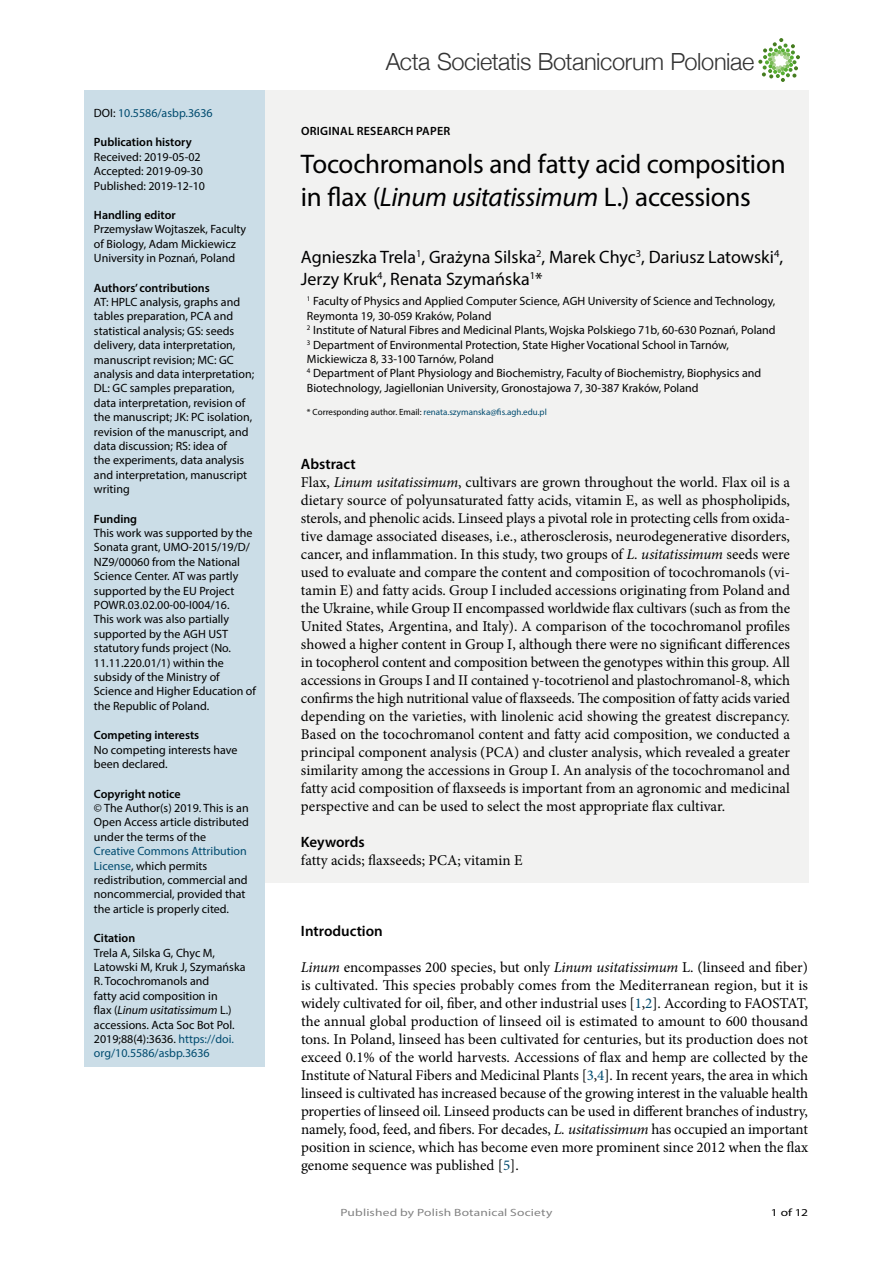
<style>
.page{position:relative;width:893px;height:1263px;background:#fff}
.page>*{position:absolute;margin:0;border:0;box-sizing:border-box;transform-origin:0 0}
.t1{font:27px/32.4px "Myriad Pro";letter-spacing:-.01em;color:#000}
.t2{font:300 23.55px "Helvetica Neue";letter-spacing:-.02em;color:#333}
.Authors{font:18px/21.6px "Myriad Pro";color:#000}
.Body_text{font:15px/18px "Minion Pro";color:#000;text-align:justify}
.Keywords{font:15px "Minion Pro";color:#000}
.t3{font:600 15px "Myriad Pro";color:#000}
.Body_text-2{font:12px/14.4px "Myriad Pro";color:#000}
.Affiliations{font:12px/14.4px "Myriad Pro";color:#000}
.Article_type{font:600 12px "Myriad Pro";color:#000}
.Article_type-2{font:600 12px "Myriad Pro";letter-spacing:.02em;color:#000}
.Body_text-3{font:12px "Myriad Pro";color:#004b6f}
.t4{font:10.5px "Myriad Pro Regular 2";letter-spacing:.01em;color:#828282;scale:1.28 1}
.t5{font:10.5px "Myriad Pro";color:#000;scale:1.28 1}
.Corresponding_author{font:9px "Myriad Pro";color:#004b6f}
.s1{color:#000}
.s2{color:#004b6f}
.s3{font-style:italic}
</style>
<div class="page">
<svg style="left:758px;top:38px;width:42px;height:44px"></svg>
<div style="left:265px;top:90px;width:543px;height:793px;background:#f2f2f1"></div>
<div style="left:85px;top:90px;width:180px;height:976px;background:#cbdde7"></div>
<p class="Body_text-3" style="left:94px;top:106px;width:120px"><span class="s1">DOI:</span> 10.5586/asbp.3636</p>
<p class="Article_type" style="left:94px;top:135px;width:99px">Publication history</p>
<p class="Body_text-2" style="left:94px;top:149px;width:108px">Received: 2019-05-02</p>
<p class="Body_text-2" style="left:94px;top:164px;width:110px">Accepted: 2019-09-30</p>
<p class="Body_text-2" style="left:94px;top:178px;width:113px">Published: 2019-12-10</p>
<p class="Article_type" style="left:94px;top:207px;width:83px">Handling editor</p>
<p class="Body_text-2" style="left:94px;top:222px;width:154px">Przemysław Wojtaszek, Faculty of Biology, Adam Mickiewicz<br>University in Poznań, Poland</p>
<p class="Article_type" style="left:94px;top:280px;width:117px">Authors’ contributions</p>
<p class="Body_text-2" style="left:94px;top:295px;width:162px">AT: HPLC analysis, graphs and tables preparation, PCA and statistical analysis; GS: seeds delivery, data interpretation, manuscript revision; MC: GC analysis and data interpretation;<br>DL: GC samples preparation, data interpretation, revision of the manuscript; JK: PC isolation, revision of the manuscript, and data discussion; RS: idea of<br>the experiments, data analysis and interpretation, manuscript writing</p>
<p class="Article_type" style="left:94px;top:511px;width:45px">Funding</p>
<p class="Body_text-2" style="left:94px;top:526px;width:164px">This work was supported by the<br>Sonata grant, UMO-2015/19/D/<br>NZ9/00060 from the National<br>Science Center. AT was partly supported by the EU Project<br>POWR.03.02.00-00-I004/16.<br>This work was also partially supported by the AGH UST statutory funds project (No.<br>11.11.220.01/1) within the subsidy of the Ministry of<br>Science and Higher Education of the Republic of Poland.</p>
<p class="Article_type" style="left:94px;top:728px;width:107px">Competing interests</p>
<p class="Body_text-2" style="left:94px;top:742px;width:145px">No competing interests have been declared.</p>
<p class="Article_type" style="left:94px;top:786px;width:88px">Copyright notice</p>
<p class="Body_text-2" style="left:94px;top:800px;width:156px">© The Author(s) 2019. This is an<br>Open Access article distributed under the terms of the<br><span class="s2">Creative Commons Attribution<br>License</span>, which permits redistribution, commercial and noncommercial, provided that the article is properly cited.</p>
<p class="Article_type" style="left:94px;top:930px;width:43px">Citation</p>
<p class="Body_text-2" style="left:94px;top:945px;width:153px">Trela A, Silska G, Chyc M,<br>Latowski M, Kruk J, Szymańska<br>R. Tocochromanols and<br>fatty acid composition in<br>flax (<span class="s3">Linum usitatissimum</span> L.) accessions. Acta Soc Bot Pol.<br>2019;88(4):3636. <span class="s2">https://doi. org/10.5586/asbp.3636</span></p>
<h2 class="t2" style="left:386px;top:43px;width:370px">Acta Societatis Botanicorum Poloniae</h2>
<p class="Article_type-2" style="left:301px;top:123px;width:151px">ORIGINAL RESEARCH PAPER</p>
<p class="t1" style="left:301px;top:148px;width:486px">Tocochromanols and fatty acid composition in flax (<span class="s3">Linum usitatissimum</span> L.) accessions</p>
<p class="Authors" style="left:301px;top:246px;width:484px">Agnieszka Trela<sup>1</sup>, Grażyna Silska<sup>2</sup>, Marek Chyc<sup>3</sup>, Dariusz Latowski<sup>4</sup>,<br>Jerzy Kruk<sup>4</sup>, Renata Szymańska<sup>1</sup>*</p>
<p class="Affiliations" style="left:307px;top:294px;width:470px"><sup>1</sup> Faculty of Physics and Applied Computer Science, AGH University of Science and Technology,<br>Reymonta 19, 30-059 Kraków, Poland</p>
<p class="Affiliations" style="left:307px;top:323px;width:470px"><sup>2</sup> Institute of Natural Fibres and Medicinal Plants, Wojska Polskiego 71b, 60-630 Poznań, Poland</p>
<p class="Affiliations" style="left:307px;top:337px;width:424px"><sup>3</sup> Department of Environmental Protection, State Higher Vocational School in Tarnów,<br>Mickiewicza 8, 33-100 Tarnów, Poland</p>
<p class="Affiliations" style="left:307px;top:366px;width:456px"><sup>4</sup> Department of Plant Physiology and Biochemistry, Faculty of Biochemistry, Biophysics and<br>Biotechnology, Jagiellonian University, Gronostajowa 7, 30-387 Kraków, Poland</p>
<p class="Corresponding_author" style="left:307px;top:406px;width:241px"><span class="s1">* Corresponding author. Email:</span> renata.szymanska@fis.agh.edu.pl</p>
<p class="t3" style="left:301px;top:454px;width:56px">Abstract</p>
<p class="Body_text" style="left:301px;top:473px;width:491px">Flax, <span class="s3">Linum usitatissimum</span>, cultivars are grown throughout the world. Flax oil is a dietary source of polyunsaturated fatty acids, vitamin E, as well as phospholipids, sterols, and phenolic acids. Linseed plays a pivotal role in protecting cells from oxida&shy;tive damage associated diseases, i.e., atherosclerosis, neurodegenerative disorders, cancer, and inflammation. In this study, two groups of <span class="s3">L. usitatissimum</span> seeds were used to evaluate and compare the content and composition of tocochromanols (vi&shy;tamin E) and fatty acids. Group I included accessions originating from Poland and the Ukraine, while Group II encompassed worldwide flax cultivars (such as from the United States, Argentina, and Italy). A comparison of the tocochromanol profiles showed a higher content in Group I, although there were no significant differences in tocopherol content and composition between the genotypes within this group. All accessions in Groups I and II contained γ-tocotrienol and plastochromanol-8, which confirms the high nutritional value of flaxseeds. The composition of fatty acids varied depending on the varieties, with linolenic acid showing the greatest discrepancy.<br>Based on the tocochromanol content and fatty acid composition, we conducted a principal component analysis (PCA) and cluster analysis, which revealed a greater similarity among the accessions in Group I. An analysis of the tocochromanol and fatty acid composition of flaxseeds is important from an agronomic and medicinal perspective and can be used to select the most appropriate flax cultivar.</p>
<p class="t3" style="left:301px;top:832px;width:65px">Keywords</p>
<p class="Keywords" style="left:301px;top:850px;width:223px">fatty acids; flaxseeds; PCA; vitamin E</p>
<p class="t3" style="left:301px;top:921px;width:83px">Introduction</p>
<p class="Body_text" style="left:301px;top:958px;width:509px"><span class="s3">Linum</span> encompasses 200 species, but only <span class="s3">Linum usitatissimum</span> L. (linseed and fiber) is cultivated. This species probably comes from the Mediterranean region, but it is widely cultivated for oil, fiber, and other industrial uses [<span class="s2">1</span>,<span class="s2">2</span>]. According to FAOSTAT, the annual global production of linseed oil is estimated to amount to 600 thousand tons. In Poland, linseed has been cultivated for centuries, but its production does not exceed 0.1% of the world harvests. Accessions of flax and hemp are collected by the Institute of Natural Fibers and Medicinal Plants [<span class="s2">3</span>,<span class="s2">4</span>]. In recent years, the area in which linseed is cultivated has increased because of the growing interest in the valuable health properties of linseed oil. Linseed products can be used in different branches of industry, namely, food, feed, and fibers. For decades, <span class="s3">L. usitatissimum</span> has occupied an important position in science, which has become even more prominent since 2012 when the flax genome sequence was published [<span class="s2">5</span>].</p>
<p class="t4" style="left:340px;top:1205px;width:167px">Published by Polish Botanical Society</p>
<p class="t5" style="left:771px;top:1205px;width:30px">1 of 12</p>
</div>
